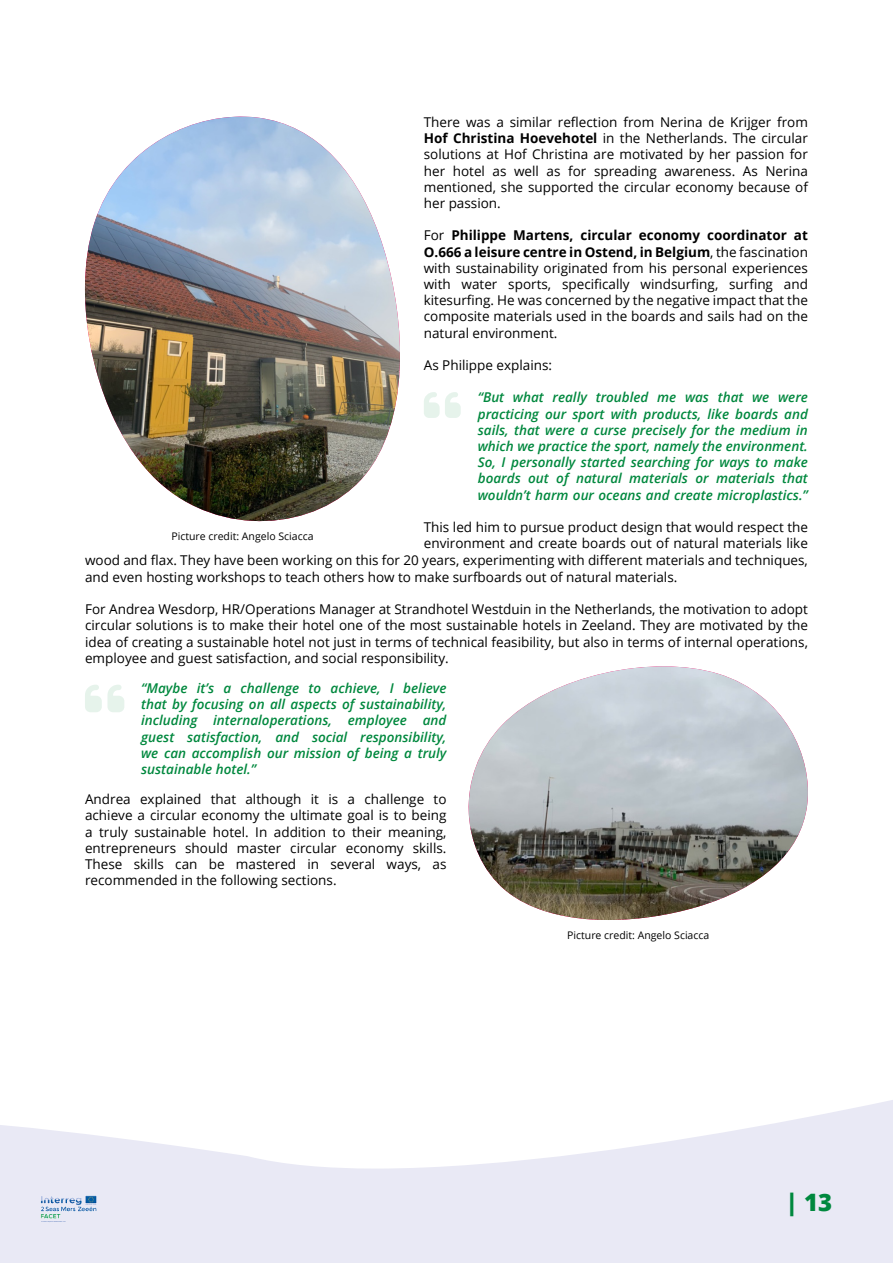
<style>
.page{position:relative;width:893px;height:1263px;background:#fff}
.page>*{position:absolute;margin:0;border:0;box-sizing:border-box;transform-origin:0 0}
.t1{font:800 24px "Open Sans";color:#00883e}
.t2{font:13.5px/16.2px "Open Sans";color:#000;text-align:justify}
.t3{font:italic 600 13.5px/16.2px "Open Sans";color:#00883e;text-align:justify}
.t4{font:10.5px "Open Sans";color:#000}
.s1{font-weight:700}
</style>
<div class="page">
<svg style="left:0;top:1100px;width:893px;height:163px;fill:#e9e9f5"></svg>
<img style="left:28px;top:1180px;width:81px;height:57px">
<svg style="left:85px;top:685px;width:39px;height:27px"></svg>
<svg style="left:424px;top:392px;width:37px;height:26px"></svg>
<img style="left:85px;top:117px;width:315px;height:404px">
<img style="left:469px;top:666px;width:339px;height:254px">
<p class="t2" style="left:424px;top:114px;width:386px">There was a similar reflection from Nerina de Krijger from <span class="s1">Hof Christina Hoevehotel</span> in the Netherlands. The circular solutions at Hof Christina are motivated by her passion for her hotel as well as for spreading awareness. As Nerina mentioned, she supported the circular economy because of her passion.</p>
<p class="t2" style="left:424px;top:227px;width:386px">For <span class="s1">Philippe Martens, circular economy coordinator at O.666 a leisure centre in Ostend, in Belgium</span>, the fascination with sustainability originated from his personal experiences with water sports, specifically windsurfing, surfing and kitesurfing. He was concerned by the negative impact that the composite materials used in the boards and sails had on the natural environment.</p>
<p class="t2" style="left:424px;top:357px;width:130px">As Philippe explains:</p>
<p class="t3" style="left:478px;top:389px;width:332px">“But what really troubled me was that we were practicing our sport with products, like boards and sails, that were a curse precisely for the medium in which we practice the sport, namely the environment.<br>So, I personally started searching for ways to make boards out of natural materials or materials that wouldn’t harm our oceans and create microplastics.”</p>
<p class="t2" style="left:424px;top:519px;width:386px">This led him to pursue product design that would respect the environment and create boards out of natural materials like</p>
<p class="t4" style="left:171px;top:529px;width:144px">Picture credit: Angelo Sciacca</p>
<p class="t2" style="left:85px;top:552px;width:724px">wood and flax. They have been working on this for 20 years, experimenting with different materials and techniques, and even hosting workshops to teach others how to make surfboards out of natural materials.</p>
<p class="t2" style="left:85px;top:601px;width:724px">For Andrea Wesdorp, HR/Operations Manager at Strandhotel Westduin in the Netherlands, the motivation to adopt circular solutions is to make their hotel one of the most sustainable hotels in Zeeland. They are motivated by the idea of creating a sustainable hotel not just in terms of technical feasibility, but also in terms of internal operations, employee and guest satisfaction, and social responsibility.</p>
<p class="t3" style="left:141px;top:680px;width:307px">“Maybe it’s a challenge to achieve, I believe that by focusing on all aspects of sustainability, including internaloperations, employee and guest satisfaction, and social responsibility, we can accomplish our mission of being a truly sustainable hotel.”</p>
<p class="t2" style="left:85px;top:791px;width:363px">Andrea explained that although it is a challenge to achieve a circular economy the ultimate goal is to being a truly sustainable hotel. In addition to their meaning, entrepreneurs should master circular economy skills.<br>These skills can be mastered in several ways, as recommended in the following sections.</p>
<p class="t4" style="left:567px;top:928px;width:144px">Picture credit: Angelo Sciacca</p>
<h1 class="t1" style="left:786px;top:1184px;width:48px">| 13</h1>
</div>
